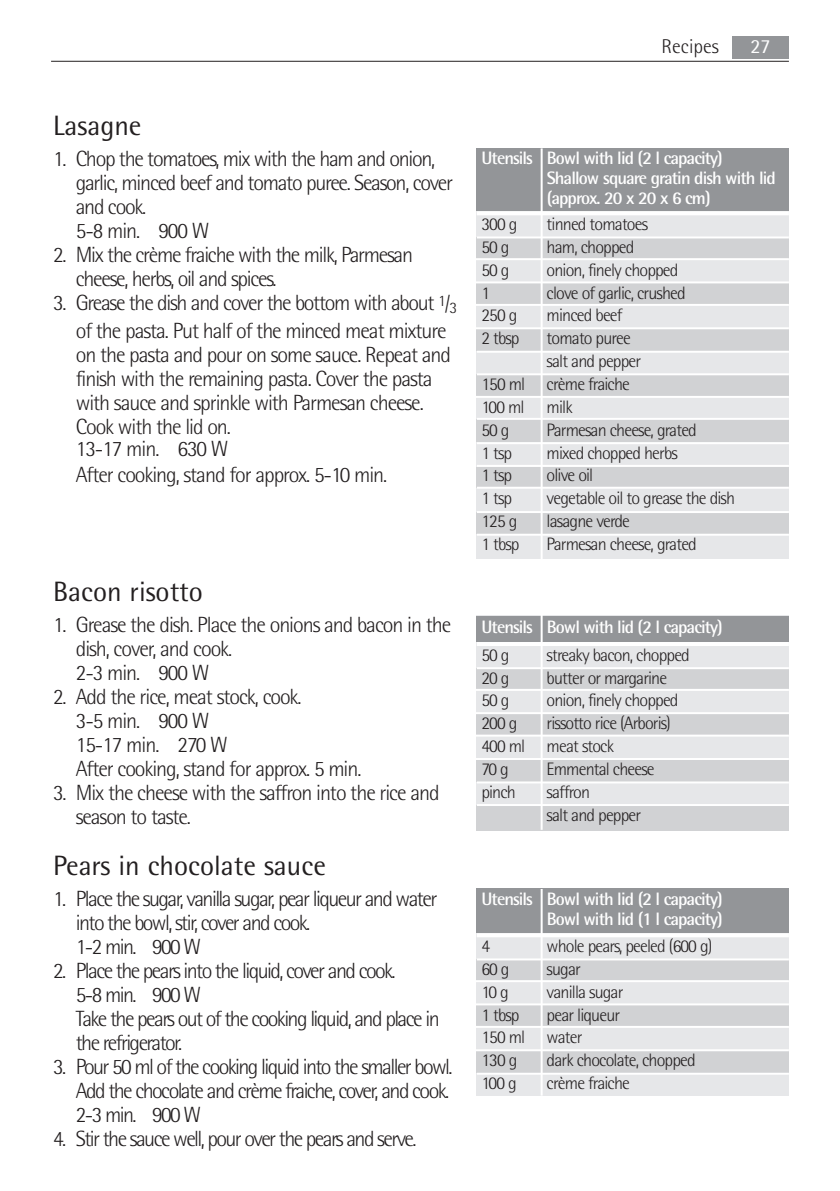
<style>
.page{position:relative;width:840px;height:1191px;background:#fff}
.page>*{position:absolute;margin:0;border:0;box-sizing:border-box;transform-origin:0 0}
.t1{font:28px "Rotis Semi Sans";color:#231f20}
.t2{font:300 22px/24px "Rotis Semi Sans";letter-spacing:-.06em;color:#231f20}
.t3{font:300 20px "Rotis Semi Sans";color:#231f20}
.t4{font:20px "Rotis Semi Sans";color:#fff}
.t5{font:300 18px/22.8px "Rotis Semi Sans";letter-spacing:-.05em;color:#231f20}
.t6{font:700 18px/20px "Rotis Semi Sans";letter-spacing:-.055em;color:#fff}
.s1{font-size:20px}
</style>
<div class="page">
<hr style="left:51px;top:61px;width:737px;height:1px;background:#231f20">
<div style="left:731px;top:37px;width:57px;height:22px;background:#939598"></div>
<div style="left:476px;top:148px;width:312px;height:410px;background:#e6e7e9"></div>
<div style="left:476px;top:148px;width:312px;height:63px;background:#939598"></div>
<div style="left:476px;top:374px;width:312px;height:22px;background:#d1d2d4"></div>
<div style="left:476px;top:237px;width:312px;height:22px;background:#d1d2d4"></div>
<div style="left:476px;top:283px;width:312px;height:22px;background:#d1d2d4"></div>
<div style="left:476px;top:328px;width:312px;height:23px;background:#d1d2d4"></div>
<hr style="left:476px;top:373px;width:312px;height:2px;background:#fff">
<hr style="left:476px;top:236px;width:312px;height:2px;background:#fff">
<hr style="left:475px;top:258px;width:313px;height:2px;background:#fff">
<hr style="left:475px;top:281px;width:313px;height:2px;background:#fff">
<hr style="left:475px;top:327px;width:313px;height:2px;background:#fff">
<hr style="left:476px;top:351px;width:312px;height:2px;background:#fff">
<hr style="left:474px;top:396px;width:314px;height:2px;background:#fff">
<hr style="left:475px;top:304px;width:313px;height:2px;background:#fff">
<hr style="left:476px;top:211px;width:312px;height:4px;background:#fff">
<div style="left:476px;top:420px;width:312px;height:22px;background:#d1d2d4"></div>
<div style="left:476px;top:467px;width:312px;height:20px;background:#d1d2d4"></div>
<div style="left:476px;top:512px;width:312px;height:22px;background:#d1d2d4"></div>
<hr style="left:540px;top:148px;width:2px;height:411px;background:#fff">
<hr style="left:476px;top:418px;width:312px;height:2px;background:#fff">
<hr style="left:476px;top:442px;width:312px;height:2px;background:#fff">
<hr style="left:476px;top:465px;width:312px;height:2px;background:#fff">
<hr style="left:476px;top:487px;width:312px;height:2px;background:#fff">
<hr style="left:476px;top:511px;width:312px;height:2px;background:#fff">
<hr style="left:476px;top:534px;width:312px;height:2px;background:#fff">
<div style="left:476px;top:615px;width:312px;height:215px;background:#e6e7e9"></div>
<div style="left:476px;top:616px;width:312px;height:26px;background:#939598"></div>
<div style="left:476px;top:804px;width:312px;height:26px;background:#d1d2d4"></div>
<div style="left:476px;top:668px;width:312px;height:21px;background:#d1d2d4"></div>
<div style="left:476px;top:714px;width:312px;height:21px;background:#d1d2d4"></div>
<div style="left:476px;top:759px;width:312px;height:22px;background:#d1d2d4"></div>
<hr style="left:540px;top:614px;width:2px;height:216px;background:#fff">
<hr style="left:476px;top:804px;width:312px;height:2px;background:#fff">
<hr style="left:476px;top:667px;width:312px;height:2px;background:#fff">
<hr style="left:475px;top:689px;width:313px;height:2px;background:#fff">
<hr style="left:475px;top:712px;width:313px;height:2px;background:#fff">
<hr style="left:475px;top:758px;width:313px;height:2px;background:#fff">
<hr style="left:476px;top:781px;width:312px;height:2px;background:#fff">
<hr style="left:475px;top:734px;width:313px;height:2px;background:#fff">
<hr style="left:476px;top:642px;width:312px;height:4px;background:#fff">
<div style="left:476px;top:888px;width:312px;height:207px;background:#e6e7e9"></div>
<div style="left:476px;top:888px;width:312px;height:45px;background:#939598"></div>
<div style="left:476px;top:959px;width:312px;height:22px;background:#d1d2d4"></div>
<div style="left:476px;top:1005px;width:312px;height:21px;background:#d1d2d4"></div>
<div style="left:476px;top:1050px;width:312px;height:22px;background:#d1d2d4"></div>
<hr style="left:540px;top:889px;width:2px;height:206px;background:#fff">
<hr style="left:476px;top:958px;width:312px;height:2px;background:#fff">
<hr style="left:475px;top:980px;width:313px;height:2px;background:#fff">
<hr style="left:475px;top:1003px;width:313px;height:2px;background:#fff">
<hr style="left:475px;top:1049px;width:313px;height:2px;background:#fff">
<hr style="left:476px;top:1072px;width:312px;height:2px;background:#fff">
<hr style="left:475px;top:1026px;width:313px;height:2px;background:#fff">
<hr style="left:476px;top:933px;width:312px;height:4px;background:#fff">
<p class="t1" style="left:53px;top:115px;width:90px">Lasagne</p>
<p class="t2" style="left:76px;top:148px;width:378px;text-indent:-23px">1. Chop the tomatoes, mix with the ham and onion, garlic, minced beef and tomato puree. Season, cover and cook.<br>5-8 min. 900 W</p>
<p class="t2" style="left:76px;top:244px;width:338px;text-indent:-23px">2. Mix the crème fraiche with the milk, Parmesan cheese, herbs, oil and spices.</p>
<p class="t2" style="left:53px;top:290px;width:405px;line-height:28.2px;text-align:center">3. Grease the dish and cover the bottom with about <sup>1</sup><span class="s1">/</span><sub>3 </sub>of the pasta. Put half of the minced meat mixture</p>
<p class="t2" style="left:76px;top:344px;width:377px">on the pasta and pour on some sauce. Repeat and finish with the remaining pasta. Cover the pasta with sauce and sprinkle with Parmesan cheese.<br>Cook with the lid on.</p>
<p class="t2" style="left:76px;top:437px;width:313px;line-height:26px">13-17 min. 630 W<br>After cooking, stand for approx. 5-10 min.</p>
<p class="t1" style="left:53px;top:581px;width:151px">Bacon risotto</p>
<p class="t2" style="left:76px;top:614px;width:377px;text-indent:-23px">1. Grease the dish. Place the onions and bacon in the dish, cover, and cook.<br>2-3 min. 900 W</p>
<p class="t2" style="left:76px;top:686px;width:287px;text-indent:-23px">2. Add the rice, meat stock, cook.<br>3-5 min. 900 W<br>15-17 min. 270 W<br>After cooking, stand for approx. 5 min.</p>
<p class="t2" style="left:76px;top:782px;width:365px;text-indent:-23px">3. Mix the cheese with the saffron into the rice and season to taste.</p>
<p class="t1" style="left:53px;top:856px;width:274px">Pears in chocolate sauce</p>
<p class="t2" style="left:76px;top:889px;width:363px;text-indent:-23px">1. Place the sugar, vanilla sugar, pear liqueur and water into the bowl, stir, cover and cook.<br>1-2 min. 900 W</p>
<p class="t2" style="left:76px;top:961px;width:365px;text-indent:-23px">2. Place the pears into the liquid, cover and cook.<br>5-8 min. 900 W<br>Take the pears out of the cooking liquid, and place in the refrigerator.</p>
<p class="t2" style="left:76px;top:1057px;width:378px;text-indent:-23px">3. Pour 50 ml of the cooking liquid into the smaller bowl.<br>Add the chocolate and crème fraiche, cover, and cook.<br>2-3 min. 900 W</p>
<p class="t2" style="left:53px;top:1129px;width:364px">4. Stir the sauce well, pour over the pears and serve.</p>
<p class="t3" style="left:661px;top:39px;width:59px">Recipes</p>
<p class="t4" style="left:750px;top:39px;width:22px">27</p>
<p class="t6" style="left:546px;top:150px;width:230px;text-indent:-65px">Utensils Bowl with lid (2 l capacity)<br>Shallow square gratin dish with lid (approx. 20 x 20 x 6 cm)</p>
<p class="t5" style="left:481px;top:214px;width:38px">300 g</p>
<p class="t5" style="left:546px;top:214px;width:103px">tinned tomatoes</p>
<p class="t5" style="left:481px;top:237px;width:30px">50 g</p>
<p class="t5" style="left:546px;top:237px;width:89px">ham, chopped</p>
<p class="t5" style="left:481px;top:260px;width:30px">50 g</p>
<p class="t5" style="left:546px;top:260px;width:133px">onion, finely chopped</p>
<p class="t5" style="left:481px;top:283px;width:10px">1</p>
<p class="t5" style="left:546px;top:283px;width:140px">clove of garlic, crushed</p>
<p class="t5" style="left:481px;top:306px;width:38px">250 g</p>
<p class="t5" style="left:546px;top:306px;width:77px">minced beef</p>
<p class="t5" style="left:481px;top:328px;width:40px">2 tbsp</p>
<p class="t5" style="left:546px;top:328px;width:86px">tomato puree</p>
<p class="t5" style="left:546px;top:351px;width:96px">salt and pepper</p>
<p class="t5" style="left:481px;top:374px;width:150px">150 ml crème fraiche</p>
<p class="t5" style="left:481px;top:397px;width:93px">100 ml milk</p>
<p class="t5" style="left:481px;top:420px;width:30px">50 g</p>
<p class="t5" style="left:546px;top:420px;width:152px">Parmesan cheese, grated</p>
<p class="t5" style="left:481px;top:443px;width:32px">1 tsp</p>
<p class="t5" style="left:546px;top:443px;width:133px">mixed chopped herbs</p>
<p class="t5" style="left:481px;top:466px;width:32px">1 tsp</p>
<p class="t5" style="left:546px;top:466px;width:48px">olive oil</p>
<p class="t5" style="left:481px;top:488px;width:32px">1 tsp</p>
<p class="t5" style="left:546px;top:488px;width:190px">vegetable oil to grease the dish</p>
<p class="t5" style="left:481px;top:511px;width:38px">125 g</p>
<p class="t5" style="left:546px;top:511px;width:85px">lasagne verde</p>
<p class="t5" style="left:481px;top:534px;width:40px">1 tbsp</p>
<p class="t5" style="left:546px;top:534px;width:152px">Parmesan cheese, grated</p>
<p class="t6" style="left:481px;top:619px;width:243px">Utensils Bowl with lid (2 l capacity)</p>
<p class="t5" style="left:481px;top:645px;width:30px">50 g</p>
<p class="t5" style="left:546px;top:645px;width:145px">streaky bacon, chopped</p>
<p class="t5" style="left:481px;top:668px;width:30px">20 g</p>
<p class="t5" style="left:546px;top:668px;width:122px">butter or margarine</p>
<p class="t5" style="left:481px;top:691px;width:30px">50 g</p>
<p class="t5" style="left:546px;top:691px;width:133px">onion, finely chopped</p>
<p class="t5" style="left:481px;top:713px;width:38px">200 g</p>
<p class="t5" style="left:481px;top:713px;width:191px;text-indent:65px">rissotto rice (Arboris)<br>400 ml meat stock<br>70 g</p>
<p class="t5" style="left:546px;top:759px;width:109px">Emmental cheese</p>
<p class="t5" style="left:481px;top:782px;width:36px">pinch</p>
<p class="t5" style="left:546px;top:782px;width:96px">saffron<br>salt and pepper</p>
<p class="t6" style="left:481px;top:890px;width:243px;text-align:right">Utensils Bowl with lid (2 l capacity)<br>Bowl with lid (1 l capacity)</p>
<p class="t5" style="left:481px;top:936px;width:10px">4</p>
<p class="t5" style="left:546px;top:936px;width:167px">whole pears, peeled (600 g)</p>
<p class="t5" style="left:481px;top:959px;width:30px">60 g</p>
<p class="t5" style="left:546px;top:959px;width:36px">sugar</p>
<p class="t5" style="left:481px;top:982px;width:29px">10 g</p>
<p class="t5" style="left:546px;top:982px;width:78px">vanilla sugar</p>
<p class="t5" style="left:481px;top:1005px;width:40px">1 tbsp</p>
<p class="t5" style="left:481px;top:1005px;width:140px;text-indent:65px">pear liqueur<br>150 ml water<br>130 g</p>
<p class="t5" style="left:546px;top:1050px;width:150px">dark chocolate, chopped</p>
<p class="t5" style="left:481px;top:1073px;width:37px">100 g</p>
<p class="t5" style="left:546px;top:1073px;width:85px">crème fraiche</p>
</div>
